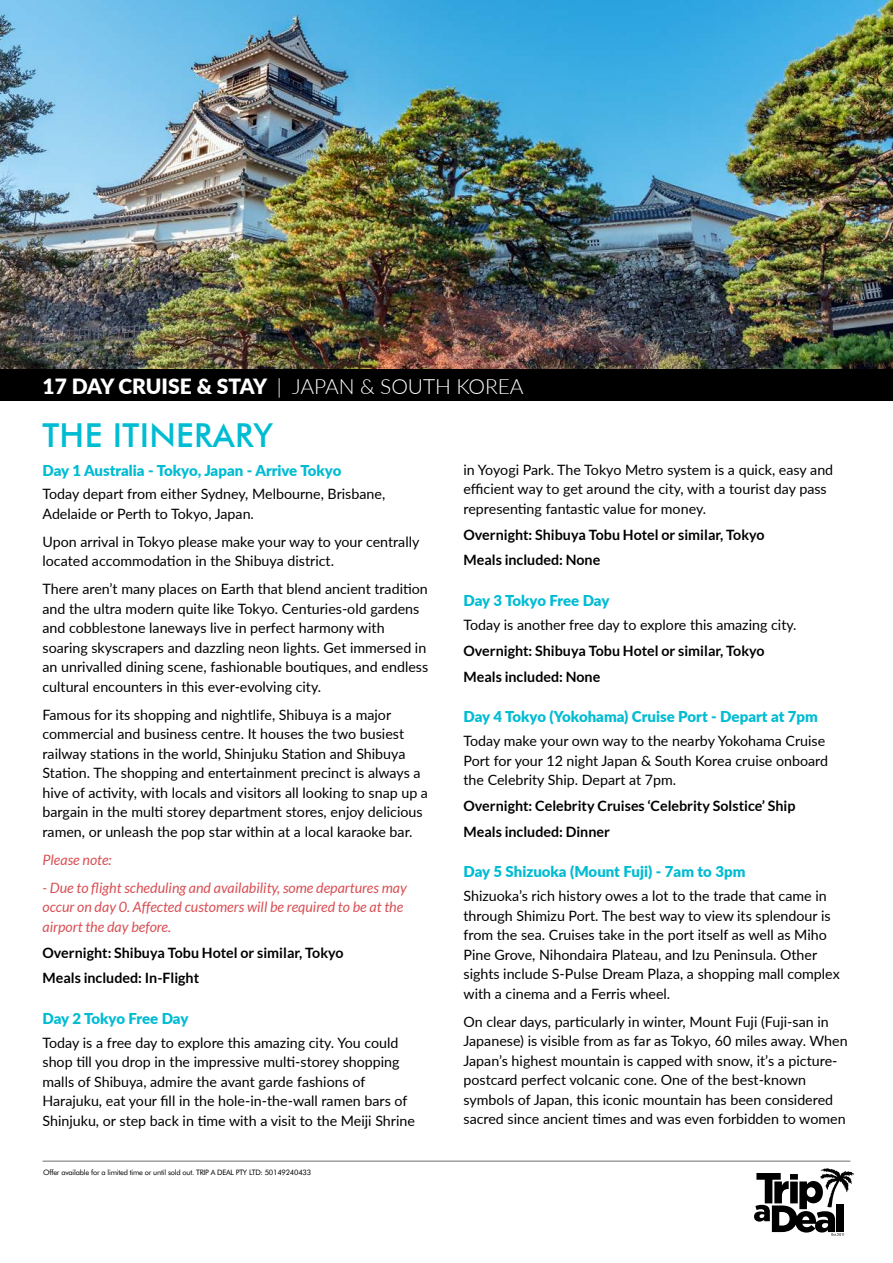
<style>
.page{position:relative;width:893px;height:1263px;background:#fff}
.page>*{position:absolute;margin:0;border:0;box-sizing:border-box;transform-origin:0 0}
.t1{font:500 33px "Futura BT";letter-spacing:.01em;color:#00bcd3}
.t2{font:300 21px "Lato";letter-spacing:-.005em;color:#fff}
.t3{font:900 15px "Lato";color:#00bcd3}
.t4{font:14.25px/19.5px "Lato";color:#000}
.t5{font:700 14.25px/25.8px "Lato";color:#000}
.t6{font:italic 14.25px/19.5px "Lato";color:#d94f54}
.t7{font:7.5px "Futura BT";letter-spacing:-.03em;color:#000}
.s1{font-weight:900}
</style>
<div class="page">
<hr style="left:43px;top:1161px;width:807px;height:1px;background:#6d6e71">
<svg style="left:754px;top:1168px;width:100px;height:68px"></svg>
<img style="left:0;top:0;width:893px;height:369px">
<div style="left:0;top:369px;width:893px;height:32px;background:#000"></div>
<h2 class="t2" style="left:43px;top:371px;width:483px"><span class="s1">17 DAY CRUISE &amp; STAY</span> | JAPAN &amp; SOUTH KOREA</h2>
<h1 class="t1" style="left:43px;top:416px;width:232px">THE ITINERARY</h1>
<p class="t3" style="left:43px;top:459px;width:300px">Day 1 Australia - Tokyo, Japan - Arrive Tokyo</p>
<p class="t4" style="left:43px;top:484px;width:344px">Today depart from either Sydney, Melbourne, Brisbane,<br>Adelaide or Perth to Tokyo, Japan.</p>
<p class="t4" style="left:43px;top:531px;width:378px">Upon arrival in Tokyo please make your way to your centrally located accommodation in the Shibuya district.</p>
<p class="t4" style="left:43px;top:579px;width:387px">There aren’t many places on Earth that blend ancient tradition and the ultra modern quite like Tokyo. Centuries-old gardens and cobblestone laneways live in perfect harmony with soaring skyscrapers and dazzling neon lights. Get immersed in an unrivalled dining scene, fashionable boutiques, and endless cultural encounters in this ever-evolving city.</p>
<p class="t4" style="left:43px;top:704px;width:387px">Famous for its shopping and nightlife, Shibuya is a major commercial and business centre. It houses the two busiest railway stations in the world, Shinjuku Station and Shibuya Station. The shopping and entertainment precinct is always a hive of activity, with locals and visitors all looking to snap up a bargain in the multi storey department stores, enjoy delicious ramen, or unleash the pop star within at a local karaoke bar.</p>
<p class="t6" style="left:43px;top:850px;width:71px">Please note:</p>
<p class="t6" style="left:43px;top:878px;width:366px">- Due to flight scheduling and availability, some departures may occur on day 0. Affected customers will be required to be at the airport the day before.</p>
<p class="t5" style="left:43px;top:939px;width:303px">Overnight: Shibuya Tobu Hotel or similar, Tokyo<br>Meals included: In-Flight</p>
<p class="t3" style="left:43px;top:1007px;width:148px">Day 2 Tokyo Free Day</p>
<p class="t4" style="left:43px;top:1032px;width:374px">Today is a free day to explore this amazing city. You could shop till you drop in the impressive multi-storey shopping malls of Shibuya, admire the avant garde fashions of Harajuku, eat your fill in the hole-in-the-wall ramen bars of Shinjuku, or step back in time with a visit to the Meiji Shrine</p>
<p class="t7" style="left:43px;top:1168px;width:269px">Offer available for a limited time or until sold out. TRIP A DEAL PTY LTD: 50149240433</p>
<p class="t4" style="left:463px;top:459px;width:371px">in Yoyogi Park. The Tokyo Metro system is a quick, easy and efficient way to get around the city, with a tourist day pass representing fantastic value for money.</p>
<p class="t5" style="left:463px;top:521px;width:303px">Overnight: Shibuya Tobu Hotel or similar, Tokyo<br>Meals included: None</p>
<p class="t3" style="left:463px;top:589px;width:148px">Day 3 Tokyo Free Day</p>
<p class="t4" style="left:463px;top:614px;width:335px">Today is another free day to explore this amazing city.</p>
<p class="t5" style="left:463px;top:637px;width:303px">Overnight: Shibuya Tobu Hotel or similar, Tokyo<br>Meals included: None</p>
<p class="t3" style="left:463px;top:705px;width:356px">Day 4 Tokyo (Yokohama) Cruise Port - Depart at 7pm</p>
<p class="t4" style="left:463px;top:730px;width:366px">Today make your own way to the nearby Yokohama Cruise<br>Port for your 12 night Japan &amp; South Korea cruise onboard the Celebrity Ship. Depart at 7pm.</p>
<p class="t5" style="left:463px;top:792px;width:333px">Overnight: Celebrity Cruises ‘Celebrity Solstice’ Ship<br>Meals included: Dinner</p>
<p class="t3" style="left:463px;top:860px;width:283px">Day 5 Shizuoka (Mount Fuji) - 7am to 3pm</p>
<p class="t4" style="left:463px;top:885px;width:378px">Shizuoka’s rich history owes a lot to the trade that came in through Shimizu Port. The best way to view its splendour is from the sea. Cruises take in the port itself as well as Miho Pine Grove, Nihondaira Plateau, and Izu Peninsula. Other sights include S-Pulse Dream Plaza, a shopping mall complex with a cinema and a Ferris wheel.</p>
<p class="t4" style="left:463px;top:1011px;width:386px">On clear days, particularly in winter, Mount Fuji (Fuji-san in Japanese) is visible from as far as Tokyo, 60 miles away. When Japan’s highest mountain is capped with snow, it’s a picture&shy;postcard perfect volcanic cone. One of the best-known symbols of Japan, this iconic mountain has been considered sacred since ancient times and was even forbidden to women</p>
</div>
